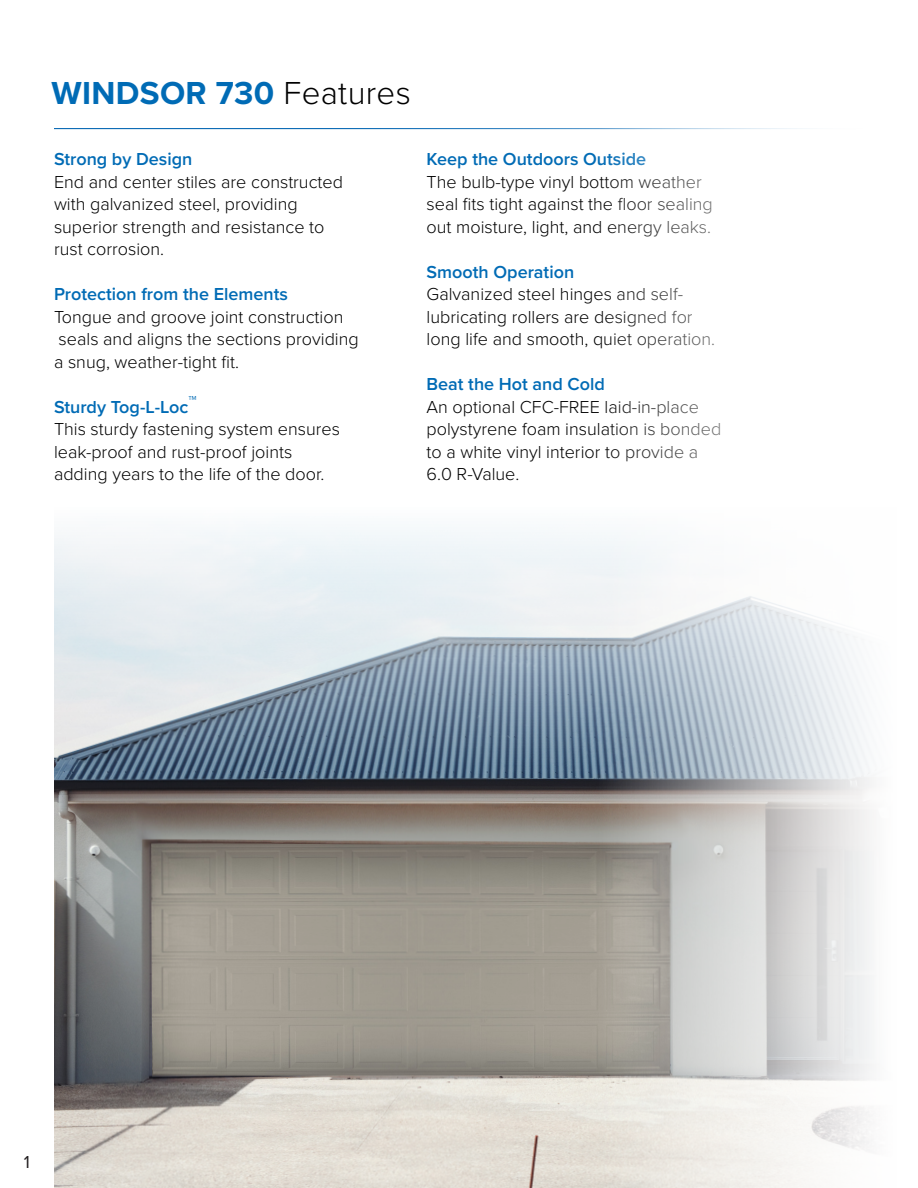
<style>
.page{position:relative;width:918px;height:1188px;background:#fff}
.page>*{position:absolute;margin:0;border:0;box-sizing:border-box;transform-origin:0 0}
.t1{font:700 33px "Proxima Nova";letter-spacing:.01em;color:#006bb5}
.t2{font:300 18px/22.5px "Proxima Nova";color:#000}
.t3{font:600 18px "Proxima Nova";color:#006bb5}
.t4{font:18px "Proxima Nova";color:#231f20}
.s1{font-weight:300;color:#000}
</style>
<div class="page">
<img style="left:54px;top:527px;width:519px;height:661px">
<hr style="left:54px;top:128px;width:841px;height:1px;background:#0d6cb6">
<svg style="left:573px;top:128px;width:322px;height:1060px"></svg>
<p class="t1" style="left:51px;top:68px;width:361px">WINDSOR 730 <span class="s1">Features</span></p>
<p class="t3" style="left:54px;top:146px;width:140px">Strong by Design</p>
<p class="t2" style="left:54px;top:169px;width:291px">End and center stiles are constructed with galvanized steel, providing superior strength and resistance to rust corrosion.</p>
<p class="t3" style="left:54px;top:281px;width:236px">Protection from the Elements</p>
<p class="t2" style="left:54px;top:304px;width:306px">Tongue and groove joint construction seals and aligns the sections providing a snug, weather-tight fit.</p>
<p class="t3" style="left:54px;top:393px;width:144px">Sturdy Tog-L-Loc™</p>
<p class="t2" style="left:54px;top:417px;width:287px">This sturdy fastening system ensures leak-proof and rust-proof joints</p>
<p class="t2" style="left:54px;top:462px;width:272px">adding years to the life of the door.</p>
<p class="t3" style="left:427px;top:146px;width:221px">Keep the Outdoors Outside</p>
<p class="t2" style="left:427px;top:169px;width:288px">The bulb-type vinyl bottom weather seal fits tight against the floor sealing out moisture, light, and energy leaks.</p>
<p class="t3" style="left:427px;top:258px;width:149px">Smooth Operation</p>
<p class="t2" style="left:427px;top:282px;width:290px">Galvanized steel hinges and self&shy;lubricating rollers are designed for long life and smooth, quiet operation.</p>
<p class="t3" style="left:427px;top:371px;width:180px">Beat the Hot and Cold</p>
<p class="t2" style="left:427px;top:394px;width:296px">An optional CFC-FREE laid-in-place polystyrene foam insulation is bonded to a white vinyl interior to provide a<br>6.0 R-Value.</p>
<p class="t4" style="left:24px;top:1149px;width:8px">1</p>
</div>
